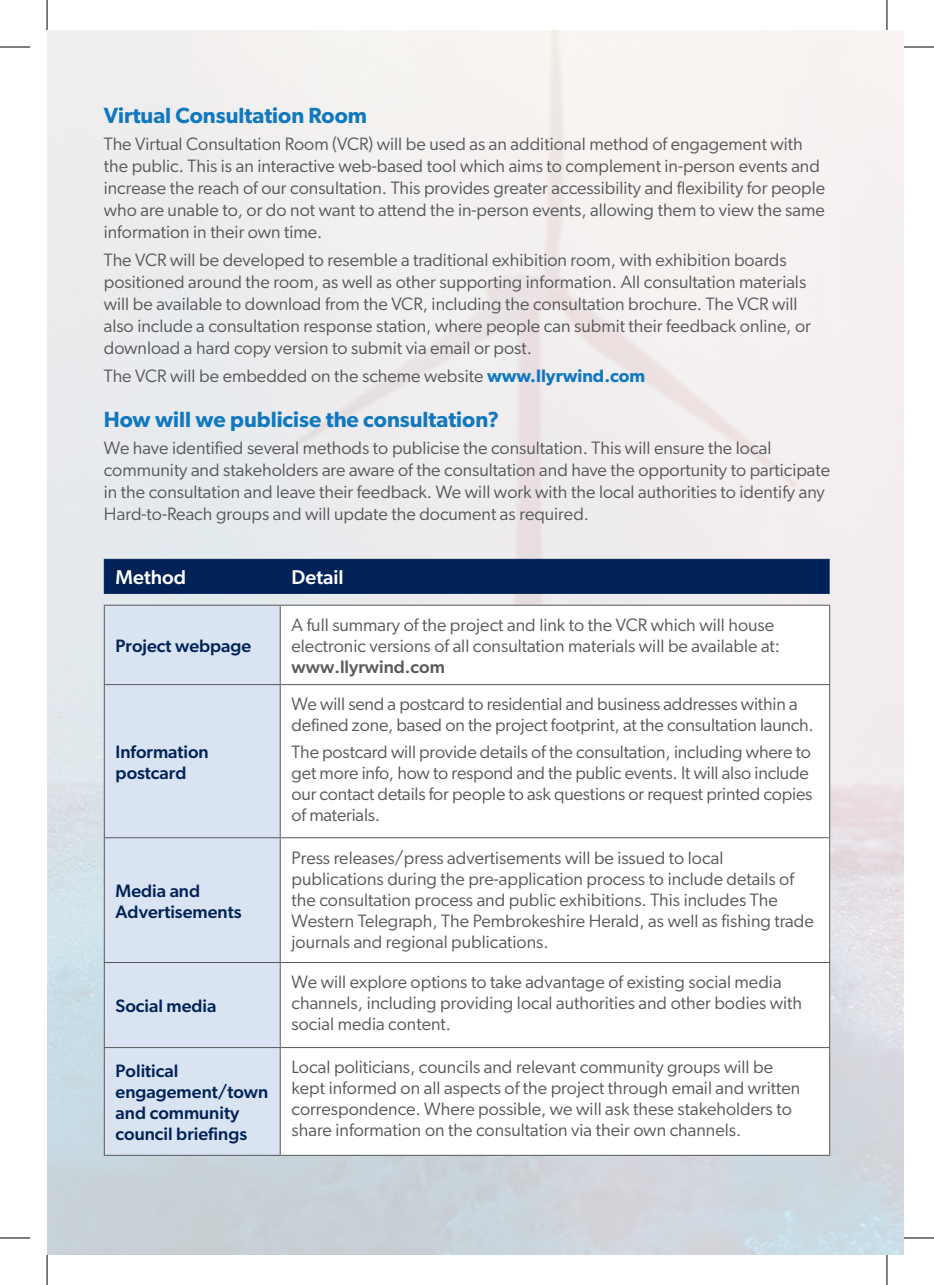
<style>
.page{position:relative;width:934px;height:1285px;background:#fff}
.page>*{position:absolute;margin:0;border:0;box-sizing:border-box;transform-origin:0 0}
.t1{font:600 22px "Gibson";color:#1078bf}
.t2{font:500 20px "Gibson";color:#fff}
.t3{font:18px/21px "Gibson";color:#57585a}
.t4{font:500 18px/21px "Gibson";color:#002257}
.t5{font:500 18px "Gibson";color:#57585a}
.s1{font-weight:600;color:#1078bf}
</style>
<div class="page">
<img style="left:47px;top:30px;width:856px;height:1225px">
<div style="left:105px;top:560px;width:724px;height:33px;background:#002257"></div>
<div style="left:105px;top:606px;width:174px;height:548px;background:#d9e3f2"></div>
<svg style="left:280px;top:606px;width:548px;height:548px"></svg>
<hr style="left:104px;top:605px;width:176px;height:1px;background:#57585a">
<hr style="left:104px;top:606px;width:1px;height:78px;background:#57585a">
<hr style="left:280px;top:605px;width:549px;height:1px;background:#57585a">
<hr style="left:279px;top:606px;width:1px;height:78px;background:#57585a">
<hr style="left:828px;top:606px;width:1px;height:78px;background:#57585a">
<hr style="left:104px;top:684px;width:176px;height:1px;background:#57585a">
<hr style="left:104px;top:685px;width:1px;height:152px;background:#57585a">
<hr style="left:280px;top:684px;width:549px;height:1px;background:#57585a">
<hr style="left:279px;top:685px;width:1px;height:152px;background:#57585a">
<hr style="left:828px;top:685px;width:1px;height:152px;background:#57585a">
<hr style="left:104px;top:837px;width:176px;height:1px;background:#57585a">
<hr style="left:104px;top:838px;width:1px;height:124px;background:#57585a">
<hr style="left:280px;top:837px;width:549px;height:1px;background:#57585a">
<hr style="left:279px;top:838px;width:1px;height:124px;background:#57585a">
<hr style="left:828px;top:838px;width:1px;height:124px;background:#57585a">
<hr style="left:104px;top:962px;width:176px;height:1px;background:#57585a">
<hr style="left:104px;top:963px;width:1px;height:84px;background:#57585a">
<hr style="left:280px;top:962px;width:549px;height:1px;background:#57585a">
<hr style="left:279px;top:963px;width:1px;height:84px;background:#57585a">
<hr style="left:828px;top:963px;width:1px;height:84px;background:#57585a">
<hr style="left:104px;top:1047px;width:176px;height:1px;background:#57585a">
<hr style="left:104px;top:1048px;width:1px;height:106px;background:#57585a">
<hr style="left:280px;top:1047px;width:549px;height:1px;background:#57585a">
<hr style="left:279px;top:1048px;width:1px;height:106px;background:#57585a">
<hr style="left:828px;top:1048px;width:1px;height:106px;background:#57585a">
<hr style="left:104px;top:1154px;width:176px;height:1px;background:#57585a">
<hr style="left:280px;top:1154px;width:549px;height:1px;background:#57585a">
<hr style="left:104px;top:559px;width:176px;height:1px;background:#002257">
<hr style="left:104px;top:560px;width:1px;height:33px;background:#002257">
<hr style="left:280px;top:559px;width:549px;height:1px;background:#002257">
<hr style="left:104px;top:593px;width:176px;height:1px;background:#002257">
<hr style="left:280px;top:593px;width:549px;height:1px;background:#002257">
<hr style="left:0;top:47px;width:30px;height:1px;background:#000">
<hr style="left:903px;top:47px;width:30px;height:1px;background:#000">
<hr style="left:0;top:1237px;width:30px;height:1px;background:#000">
<hr style="left:903px;top:1237px;width:30px;height:1px;background:#000">
<hr style="left:47px;top:0;width:1px;height:30px;background:#000">
<hr style="left:47px;top:1255px;width:1px;height:30px;background:#000">
<hr style="left:886px;top:0;width:1px;height:30px;background:#000">
<hr style="left:886px;top:1255px;width:1px;height:30px;background:#000">
<p class="t1" style="left:104px;top:102px;width:265px">Virtual Consultation Room</p>
<p class="t3" style="left:104px;top:133px;width:722px;line-height:22px">The Virtual Consultation Room (VCR) will be used as an additional method of engagement with the public. This is an interactive web-based tool which aims to complement in-person events and increase the reach of our consultation. This provides greater accessibility and flexibility for people who are unable to, or do not want to attend the in-person events, allowing them to view the same information in their own time.</p>
<p class="t3" style="left:104px;top:249px;width:708px;line-height:22px">The VCR will be developed to resemble a traditional exhibition room, with exhibition boards positioned around the room, as well as other supporting information. All consultation materials will be available to download from the VCR, including the consultation brochure. The VCR will also include a consultation response station, where people can submit their feedback online, or download a hard copy version to submit via email or post.</p>
<p class="t3" style="left:104px;top:365px;width:543px">The VCR will be embedded on the scheme website <span class="s1">www.llyrwind.com</span></p>
<p class="t1" style="left:104px;top:406px;width:397px">How will we publicise the consultation?</p>
<p class="t3" style="left:104px;top:437px;width:727px;line-height:22px">We have identified several methods to publicise the consultation. This will ensure the local community and stakeholders are aware of the consultation and have the opportunity to participate in the consultation and leave their feedback. We will work with the local authorities to identify any Hard-to-Reach groups and will update the document as required.</p>
<p class="t2" style="left:116px;top:565px;width:72px">Method</p>
<p class="t2" style="left:291px;top:565px;width:53px">Detail</p>
<p class="t4" style="left:116px;top:635px;width:137px">Project webpage</p>
<p class="t4" style="left:116px;top:741px;width:95px">Information postcard</p>
<p class="t4" style="left:116px;top:880px;width:127px">Media and<br>Advertisements</p>
<p class="t4" style="left:116px;top:995px;width:102px">Social media</p>
<p class="t3" style="left:291px;top:614px;width:490px">A full summary of the project and link to the VCR which will house electronic versions of all consultation materials will be available at:</p>
<p class="t5" style="left:291px;top:656px;width:155px">www.llyrwind.com</p>
<p class="t3" style="left:291px;top:693px;width:523px">We will send a postcard to residential and business addresses within a defined zone, based on the project footprint, at the consultation launch.</p>
<p class="t3" style="left:291px;top:741px;width:522px">The postcard will provide details of the consultation, including where to get more info, how to respond and the public events. It will also include our contact details for people to ask questions or request printed copies of materials.</p>
<p class="t3" style="left:291px;top:846px;width:523px">Press releases/press advertisements will be issued to local publications during the pre-application process to include details of the consultation process and public exhibitions. This includes The Western Telegraph, The Pembrokeshire Herald, as well as fishing trade journals and regional publications.</p>
<p class="t3" style="left:291px;top:971px;width:512px">We will explore options to take advantage of existing social media channels, including providing local authorities and other bodies with social media content.</p>
<p class="t4" style="left:116px;top:1060px;width:154px">Political engagement/town and community council briefings</p>
<p class="t3" style="left:291px;top:1056px;width:510px">Local politicians, councils and relevant community groups will be kept informed on all aspects of the project through email and written correspondence. Where possible, we will ask these stakeholders to share information on the consultation via their own channels.</p>
</div>
